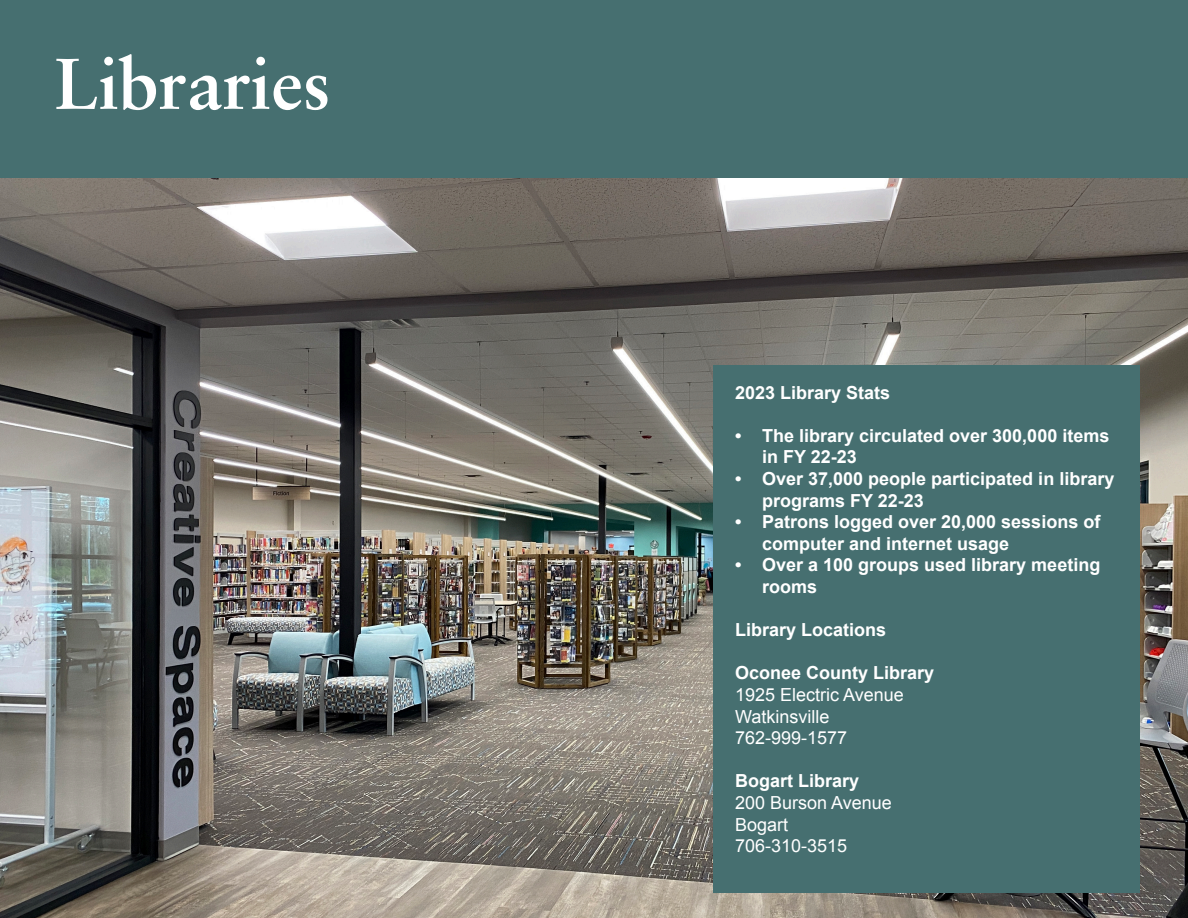
<style>
.page{position:relative;width:1188px;height:918px;background:#fff}
.page>*{position:absolute;margin:0;border:0;box-sizing:border-box;transform-origin:0 0}
.t1{font:700 72px "Sabon LT Pro";color:#fff}
.t2{font:700 18px/21.6px "Arial";color:#fff}
.t3{font:18px "Arial";color:#fff}
</style>
<div class="page">
<img style="left:0;top:177px;width:1188px;height:741px">
<div style="left:0;top:0;width:1188px;height:177px;background:#466f70"></div>
<div style="left:714px;top:365px;width:426px;height:527px;background:#466f70"></div>
<p class="t1" style="left:55px;top:39px;width:278px">Libraries</p>
<p class="t2" style="left:735px;top:382px;width:157px">2023 Library Stats</p>
<p class="t2" style="left:762px;top:425px;width:349px;text-indent:-27px">• The library circulated over 300,000 items in FY 22-23</p>
<p class="t2" style="left:762px;top:468px;width:354px;text-indent:-27px">• Over 37,000 people participated in library programs FY 22-23</p>
<p class="t2" style="left:762px;top:512px;width:340px;text-indent:-27px">• Patrons logged over 20,000 sessions of computer and internet usage</p>
<p class="t2" style="left:762px;top:555px;width:340px;text-indent:-27px">• Over a 100 groups used library meeting rooms</p>
<p class="t2" style="left:735px;top:620px;width:153px">Library Locations</p>
<p class="t2" style="left:735px;top:663px;width:201px">Oconee County Library</p>
<p class="t3" style="left:735px;top:683px;width:170px">1925 Electric Avenue</p>
<p class="t3" style="left:735px;top:704px;width:96px">Watkinsville</p>
<p class="t3" style="left:735px;top:726px;width:114px">762-999-1577</p>
<p class="t2" style="left:735px;top:771px;width:126px">Bogart Library</p>
<p class="t3" style="left:735px;top:791px;width:158px">200 Burson Avenue</p>
<p class="t3" style="left:735px;top:812px;width:55px">Bogart</p>
<p class="t3" style="left:735px;top:834px;width:114px">706-310-3515</p>
</div>
